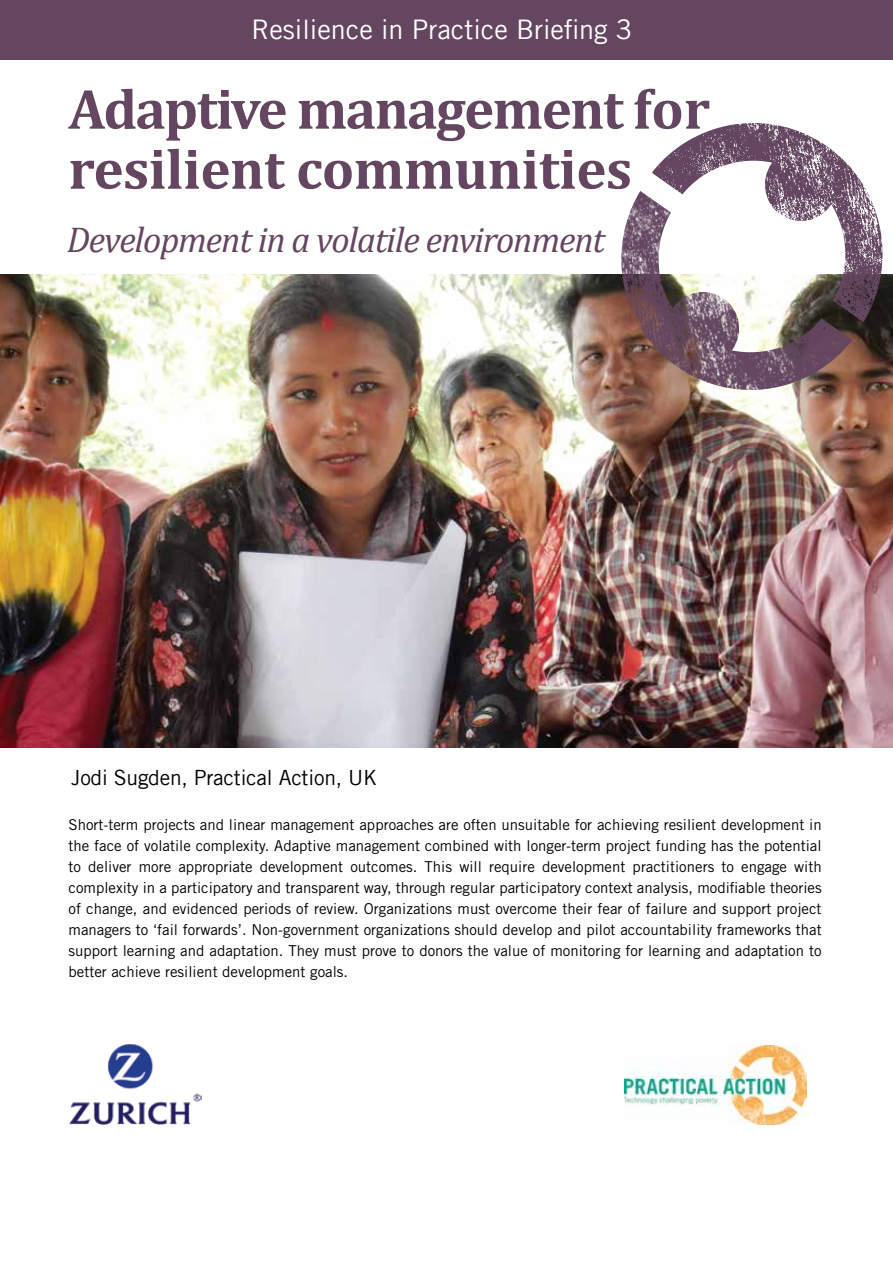
<style>
.page{position:relative;width:893px;height:1263px;background:#fff}
.page>*{position:absolute;margin:0;border:0;box-sizing:border-box;transform-origin:0 0}
.t1{font:700 57px/60px "Cambria";letter-spacing:-.015em;color:#654660}
.t2{font:italic 36px "Cambria";letter-spacing:-.03em;color:#654660}
.t3{font:27px "Trade Gothic LT Com";color:#fff}
.t4{font:21px "Trade Gothic";letter-spacing:-.01em;color:#000}
.t5{font:15px/21px "Trade Gothic LT Std";color:#000;text-align:justify}
</style>
<div class="page">
<img style="left:0;top:275px;width:893px;height:472px">
<div style="left:0;top:0;width:893px;height:60px;background:#654660"></div>
<img style="left:625px;top:1046px;width:181px;height:78px">
<img style="left:69px;top:1044px;width:133px;height:81px">
<img style="left:652px;top:123px;width:241px;height:199px">
<img style="left:621px;top:191px;width:231px;height:199px">
<h3 class="t3" style="left:251px;top:13px;width:382px">Resilience in Practice Briefing 3</h3>
<h1 class="t1" style="left:68px;top:77px;width:643px">Adaptive management for resilient communities</h1>
<h2 class="t2" style="left:67px;top:214px;width:540px">Development in a volatile environment</h2>
<h3 class="t4" style="left:71px;top:764px;width:307px">Jodi Sugden, Practical Action, UK</h3>
<p class="t5" style="left:69px;top:814px;width:755px">Short-term projects and linear management approaches are often unsuitable for achieving resilient development in the face of volatile complexity. Adaptive management combined with longer-term project funding has the potential to deliver more appropriate development outcomes. This will require development practitioners to engage with complexity in a participatory and transparent way, through regular participatory context analysis, modifiable theories of change, and evidenced periods of review. Organizations must overcome their fear of failure and support project managers to ‘fail forwards’. Non-government organizations should develop and pilot accountability frameworks that support learning and adaptation. They must prove to donors the value of monitoring for learning and adaptation to better achieve resilient development goals.</p>
</div>
